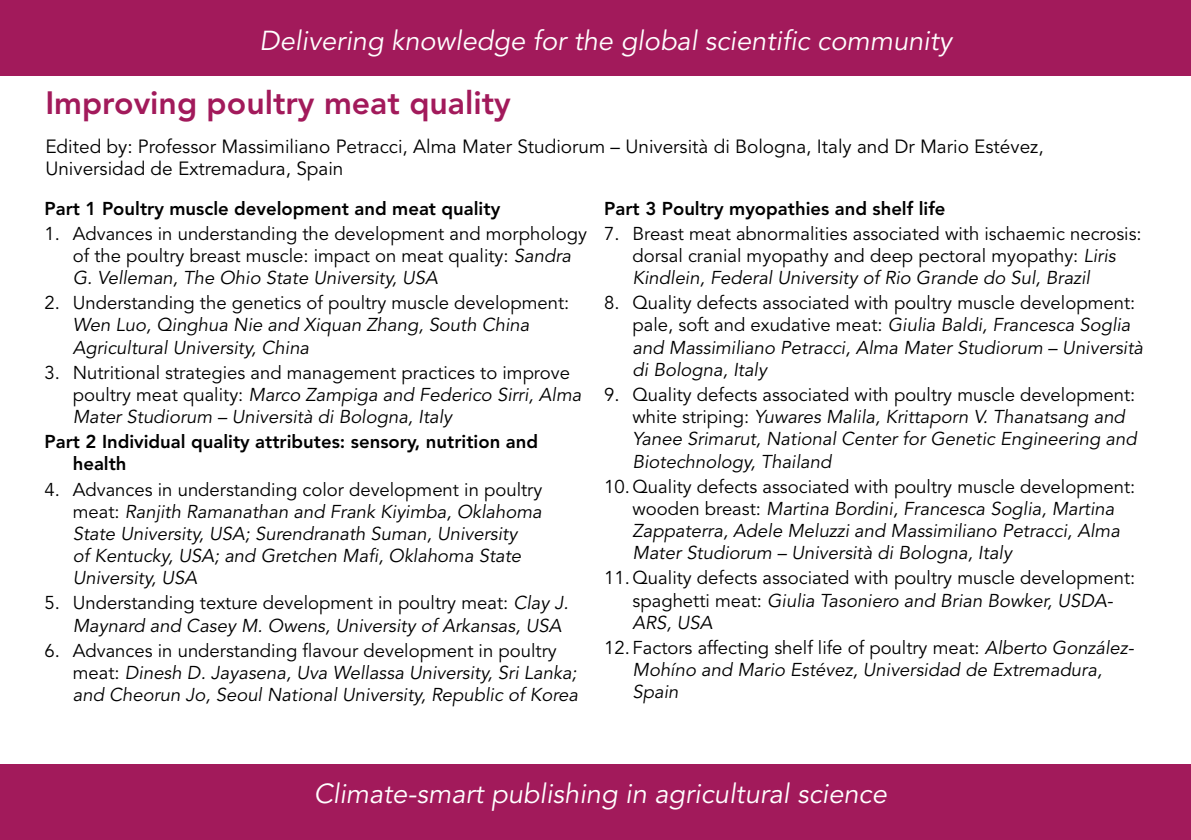
<style>
.page{position:relative;width:1191px;height:840px;background:#fff}
.page>*{position:absolute;margin:0;border:0;box-sizing:border-box;transform-origin:0 0}
.t1{font:800 32px "Avenir LT Std";color:#a21a5b}
.t2{font:italic 27.2px "Avenir LT Std";color:#fff}
.t3{font:19px/22.8px "Avenir LT Std";color:#000}
.t4{font:italic 18.4px/22.2px "Avenir LT Std";color:#000}
.t5{font:18.4px/22.2px "Avenir LT Std";color:#000}
.t6{font:800 18.4px/22.2px "Avenir LT Std";color:#000}
.s1{font-style:italic}
.s2{font-style:normal}
</style>
<div class="page">
<div style="left:0;top:0;width:1191px;height:76px;background:#a21a5b"></div>
<div style="left:0;top:764px;width:1191px;height:75px;background:#a21a5b"></div>
<h2 class="t2" style="left:260px;top:25px;width:694px">Delivering knowledge for the global scientific community</h2>
<h1 class="t1" style="left:45px;top:84px;width:467px">Improving poultry meat quality</h1>
<p class="t3" style="left:45px;top:135px;width:999px">Edited by: Professor Massimiliano Petracci, Alma Mater Studiorum – Università di Bologna, Italy and Dr Mario Estévez,<br>Universidad de Extremadura, Spain</p>
<p class="t6" style="left:44px;top:197px;width:457px">Part 1 Poultry muscle development and meat quality</p>
<p class="t5" style="left:73px;top:222px;width:515px;text-indent:-28px">1. Advances in understanding the development and morphology of the poultry breast muscle: impact on meat quality: <span class="s1">Sandra<br>G. Velleman, The Ohio State University, USA</span></p>
<p class="t5" style="left:44px;top:292px;width:526px">2. Understanding the genetics of poultry muscle development:</p>
<p class="t4" style="left:73px;top:314px;width:458px">Wen Luo, Qinghua Nie and Xiquan Zhang, South China<br>Agricultural University, China</p>
<p class="t5" style="left:73px;top:361px;width:510px;text-indent:-28px">3. Nutritional strategies and management practices to improve poultry meat quality: <span class="s1">Marco Zampiga and Federico Sirri, Alma<br>Mater Studiorum – Università di Bologna, Italy</span></p>
<p class="t6" style="left:73px;top:430px;width:467px;text-indent:-28px">Part 2 Individual quality attributes: sensory, nutrition and health</p>
<p class="t4" style="left:73px;top:478px;width:471px;text-indent:-28px"><span class="s2">4. Advances in understanding color development in poultry meat:</span> Ranjith Ramanathan and Frank Kiyimba, Oklahoma State University, USA; Surendranath Suman, University<br>of Kentucky, USA; and Gretchen Mafi, Oklahoma State University, USA</p>
<p class="t4" style="left:73px;top:592px;width:497px;text-indent:-28px"><span class="s2">5. Understanding texture development in poultry meat:</span> Clay J.<br>Maynard and Casey M. Owens, University of Arkansas, USA</p>
<p class="t4" style="left:73px;top:639px;width:507px;text-indent:-28px"><span class="s2">6. Advances in understanding flavour development in poultry meat:</span> Dinesh D. Jayasena, Uva Wellassa University, Sri Lanka; and Cheorun Jo, Seoul National University, Republic of Korea</p>
<p class="t6" style="left:604px;top:197px;width:343px">Part 3 Poultry myopathies and shelf life</p>
<p class="t5" style="left:632px;top:222px;width:511px;text-indent:-28px">7. Breast meat abnormalities associated with ischaemic necrosis: dorsal cranial myopathy and deep pectoral myopathy: <span class="s1">Liris<br>Kindlein, Federal University of Rio Grande do Sul, Brazil</span></p>
<p class="t4" style="left:632px;top:292px;width:512px;text-indent:-28px"><span class="s2">8. Quality defects associated with poultry muscle development: pale, soft and exudative meat:</span> Giulia Baldi, Francesca Soglia and Massimiliano Petracci, Alma Mater Studiorum – Università di Bologna, Italy</p>
<p class="t4" style="left:632px;top:383px;width:505px;text-indent:-28px"><span class="s2">9. Quality defects associated with poultry muscle development: white striping:</span> Yuwares Malila, Krittaporn V. Thanatsang and Yanee Srimarut, National Center for Genetic Engineering and Biotechnology, Thailand</p>
<p class="t4" style="left:632px;top:475px;width:504px;text-indent:-28px"><span class="s2">10. Quality defects associated with poultry muscle development: wooden breast:</span> Martina Bordini, Francesca Soglia, Martina Zappaterra, Adele Meluzzi and Massimiliano Petracci, Alma Mater Studiorum – Università di Bologna, Italy</p>
<p class="t5" style="left:632px;top:567px;width:504px;text-indent:-28px">11. Quality defects associated with poultry muscle development: spaghetti meat: <span class="s1">Giulia Tasoniero and Brian Bowker, USDA-<br>ARS, USA</span></p>
<p class="t4" style="left:632px;top:636px;width:503px;text-indent:-28px"><span class="s2">12. Factors affecting shelf life of poultry meat:</span> Alberto González-<br>Mohíno and Mario Estévez, Universidad de Extremadura,<br>Spain</p>
<h2 class="t2" style="left:314px;top:776px;width:574px">Climate-smart publishing in agricultural science</h2>
</div>
